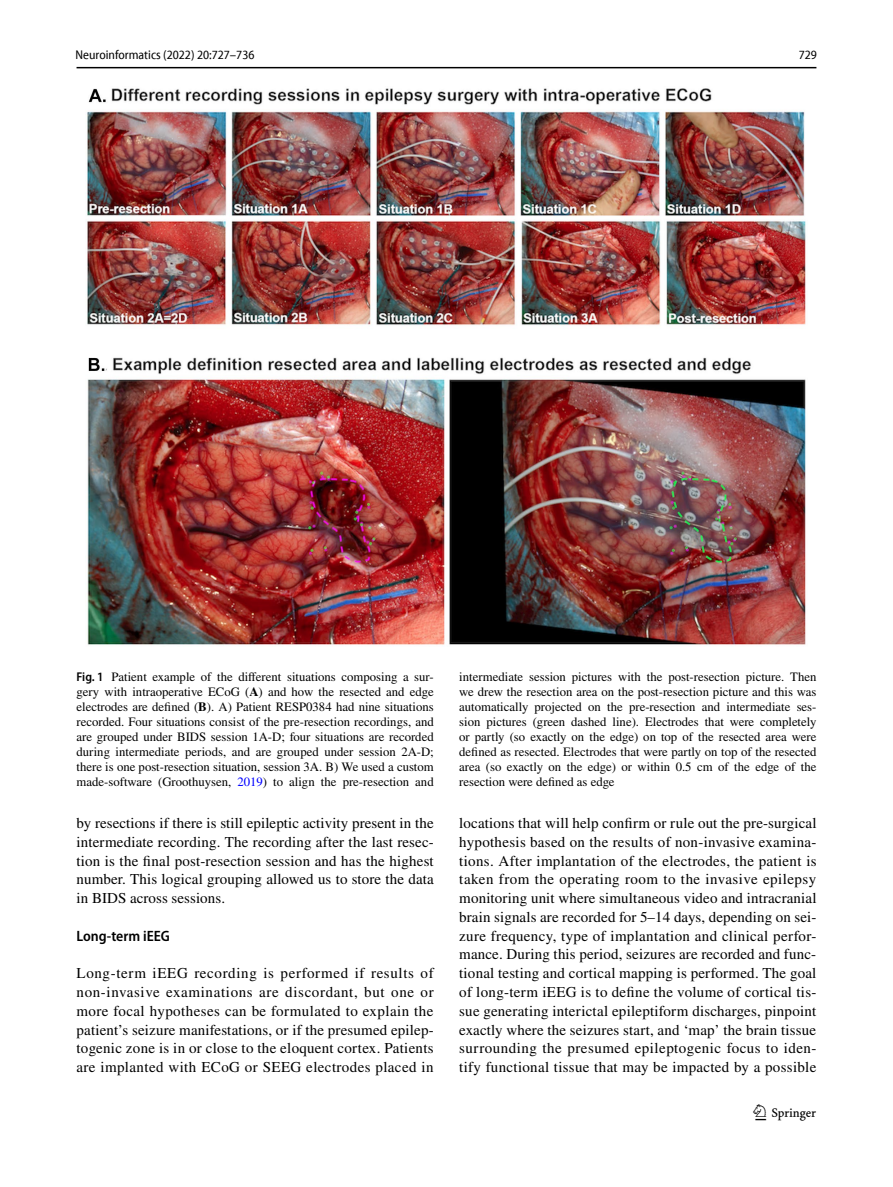
<style>
.page{position:relative;width:893px;height:1187px;background:#fff}
.page>*{position:absolute;margin:0;border:0;box-sizing:border-box;transform-origin:0 0}
.t1{font:22.5px "Springnew Regular 3";color:#000}
.t2{font:15px/18.8px "STIX";letter-spacing:.02em;color:#000;text-align:justify}
.t3{font:600 semi-condensed 15px "Myriad Pro";color:#000}
.t4{font:12.75px/15px "STIX";color:#000;text-align:justify}
.t5{font:semi-condensed 12.75px "Myriad Pro Unic";color:#000}
.s1{font-family:"Myriad Pro";font-weight:600;font-stretch:semi-condensed}
.s2{font-weight:700}
.s3{color:#00f}
</style>
<div class="page">
<hr style="left:77px;top:67px;width:739px;height:1px;background:#000">
<img style="left:87px;top:88px;width:719px;height:557px">
<p class="t5" style="left:76px;top:50px;width:180px">Neuroinformatics (2022) 20:727–736</p>
<p class="t5" style="left:799px;top:50px;width:20px">729</p>
<p class="t4" style="left:77px;top:670px;width:359px"><span class="s1">Fig. 1</span> Patient example of the different situations composing a sur&shy;gery with intraoperative ECoG (<span class="s2">A</span>) and how the resected and edge electrodes are defined (<span class="s2">B</span>). A) Patient RESP0384 had nine situations recorded. Four situations consist of the pre-resection recordings, and are grouped under BIDS session 1A-D; four situations are recorded during intermediate periods, and are grouped under session 2A-D; there is one post-resection situation, session 3A. B) We used a custom made-software (Groothuysen, <span class="s3">2019</span>) to align the pre-resection and</p>
<p class="t4" style="left:459px;top:670px;width:359px">intermediate session pictures with the post-resection picture. Then we drew the resection area on the post-resection picture and this was automatically projected on the pre-resection and intermediate ses&shy;sion pictures (green dashed line). Electrodes that were completely or partly (so exactly on the edge) on top of the resected area were defined as resected. Electrodes that were partly on top of the resected area (so exactly on the edge) or within 0.5 cm of the edge of the resection were defined as edge</p>
<p class="t2" style="left:77px;top:814px;width:359px">by resections if there is still epileptic activity present in the intermediate recording. The recording after the last resec&shy;tion is the final post-resection session and has the highest number. This logical grouping allowed us to store the data in BIDS across sessions.</p>
<p class="t3" style="left:77px;top:927px;width:95px">Long‑term iEEG</p>
<p class="t2" style="left:77px;top:964px;width:359px">Long-term iEEG recording is performed if results of non-invasive examinations are discordant, but one or more focal hypotheses can be formulated to explain the patient’s seizure manifestations, or if the presumed epilep&shy;togenic zone is in or close to the eloquent cortex. Patients are implanted with ECoG or SEEG electrodes placed in</p>
<p class="t2" style="left:459px;top:814px;width:359px">locations that will help confirm or rule out the pre-surgical hypothesis based on the results of non-invasive examina&shy;tions. After implantation of the electrodes, the patient is taken from the operating room to the invasive epilepsy monitoring unit where simultaneous video and intracranial brain signals are recorded for 5–14 days, depending on sei&shy;zure frequency, type of implantation and clinical perfor&shy;mance. During this period, seizures are recorded and func&shy;tional testing and cortical mapping is performed. The goal of long-term iEEG is to define the volume of cortical tis&shy;sue generating interictal epileptiform discharges, pinpoint exactly where the seizures start, and ‘map’ the brain tissue surrounding the presumed epileptogenic focus to iden&shy;tify functional tissue that may be impacted by a possible</p>
<h1 class="t1" style="left:755px;top:1104px;width:62px">1 3</h1>
</div>
